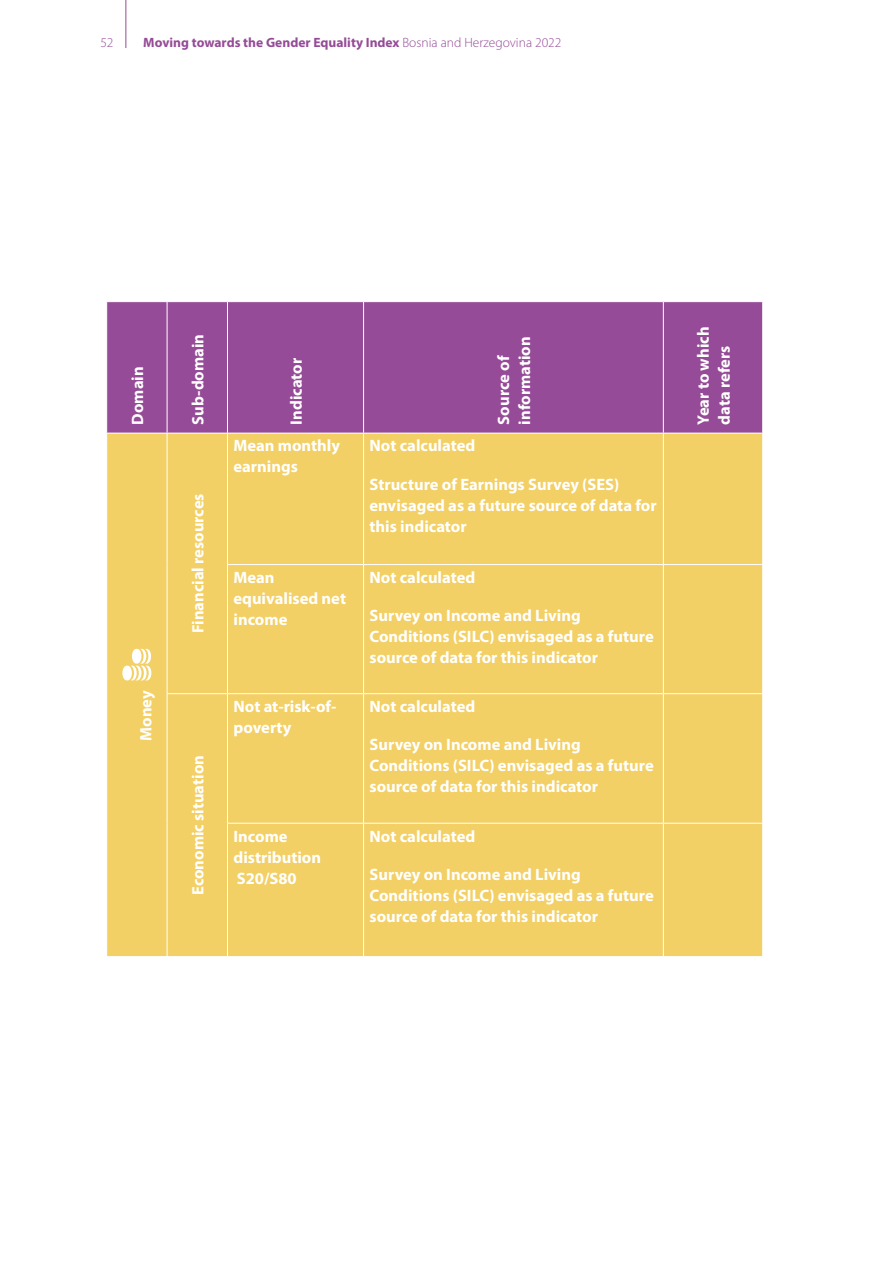
<style>
.page{position:relative;width:893px;height:1263px;background:#fff}
.page>*{position:absolute;margin:0;border:0;box-sizing:border-box;transform-origin:0 0}
.t1{font:700 16.5px/21px "Myriad Pro";color:#fff}
.t2{font:700 13.5px "Myriad Pro";color:#954b97}
.t3{font:300 13.5px "Myriad Pro";color:#954b97}
.s1{font-weight:300}
</style>
<div class="page">
<hr style="left:125px;top:0;width:1px;height:48px;background:#954b97">
<div style="left:107px;top:302px;width:655px;height:131px;background:#954b97"></div>
<div style="left:107px;top:434px;width:655px;height:522px;background:#f3d065"></div>
<hr style="left:167px;top:302px;width:1px;height:131px;background:#fff">
<hr style="left:227px;top:302px;width:1px;height:131px;background:#fff">
<hr style="left:363px;top:302px;width:1px;height:131px;background:#fff">
<hr style="left:663px;top:302px;width:1px;height:131px;background:#fff">
<hr style="left:167px;top:433px;width:1px;height:131px;background:#fff">
<hr style="left:167px;top:564px;width:1px;height:129px;background:#fff">
<hr style="left:227px;top:433px;width:1px;height:131px;background:#fff">
<hr style="left:363px;top:433px;width:1px;height:131px;background:#fff">
<hr style="left:663px;top:433px;width:1px;height:131px;background:#fff">
<hr style="left:227px;top:564px;width:137px;height:1px;background:#fff">
<hr style="left:227px;top:565px;width:1px;height:128px;background:#fff">
<hr style="left:364px;top:564px;width:299px;height:1px;background:#fff">
<hr style="left:363px;top:565px;width:1px;height:128px;background:#fff">
<hr style="left:663px;top:564px;width:100px;height:1px;background:#fff">
<hr style="left:663px;top:565px;width:1px;height:128px;background:#fff">
<hr style="left:167px;top:693px;width:60px;height:1px;background:#fff">
<hr style="left:167px;top:694px;width:1px;height:129px;background:#fff">
<hr style="left:167px;top:823px;width:1px;height:133px;background:#fff">
<hr style="left:227px;top:693px;width:137px;height:1px;background:#fff">
<hr style="left:227px;top:694px;width:1px;height:129px;background:#fff">
<hr style="left:364px;top:693px;width:299px;height:1px;background:#fff">
<hr style="left:363px;top:694px;width:1px;height:129px;background:#fff">
<hr style="left:663px;top:693px;width:100px;height:1px;background:#fff">
<hr style="left:663px;top:694px;width:1px;height:129px;background:#fff">
<hr style="left:227px;top:823px;width:137px;height:1px;background:#fff">
<hr style="left:227px;top:823px;width:1px;height:133px;background:#fff">
<hr style="left:364px;top:823px;width:299px;height:1px;background:#fff">
<hr style="left:363px;top:823px;width:1px;height:133px;background:#fff">
<hr style="left:663px;top:823px;width:100px;height:1px;background:#fff">
<hr style="left:663px;top:823px;width:1px;height:133px;background:#fff">
<svg style="left:122px;top:649px;width:29px;height:31px"></svg>
<p class="t3" style="left:100px;top:35px;width:15px">52</p>
<p class="t2" style="left:143px;top:34px;width:420px">Moving towards the Gender Equality Index <span class="s1">Bosnia and Herzegovina 2022</span></p>
<p class="t1" style="left:126px;top:425px;width:60px;rotate:-90deg">Domain</p>
<p class="t1" style="left:135px;top:741px;width:52px;rotate:-90deg">Money</p>
<p class="t1" style="left:187px;top:425px;width:92px;rotate:-90deg">Sub-domain</p>
<p class="t1" style="left:187px;top:633px;width:141px;rotate:-90deg">Financial resources</p>
<p class="t1" style="left:187px;top:895px;width:141px;rotate:-90deg">Economic situation</p>
<p class="t1" style="left:285px;top:425px;width:68px;rotate:-90deg">Indicator</p>
<p class="t1" style="left:493px;top:425px;width:89px;rotate:-90deg">Source of information</p>
<p class="t1" style="left:692px;top:425px;width:99px;rotate:-90deg">Year to which data refers</p>
<p class="t1" style="left:233px;top:435px;width:108px">Mean monthly earnings</p>
<p class="t1" style="left:370px;top:435px;width:107px">Not calculated</p>
<p class="t1" style="left:370px;top:473px;width:289px">Structure of Earnings Survey (SES) envisaged as a future source of data for this indicator</p>
<p class="t1" style="left:233px;top:566px;width:114px">Mean equivalised net income</p>
<p class="t1" style="left:370px;top:566px;width:107px">Not calculated</p>
<p class="t1" style="left:370px;top:604px;width:286px">Survey on Income and Living<br>Conditions (SILC) envisaged as a future source of data for this indicator</p>
<p class="t1" style="left:233px;top:695px;width:104px">Not at-risk-of&shy;poverty</p>
<p class="t1" style="left:370px;top:695px;width:107px">Not calculated</p>
<p class="t1" style="left:370px;top:733px;width:286px">Survey on Income and Living<br>Conditions (SILC) envisaged as a future source of data for this indicator</p>
<p class="t1" style="left:233px;top:825px;width:89px">Income distribution<br>S20/S80</p>
<p class="t1" style="left:370px;top:825px;width:107px">Not calculated</p>
<p class="t1" style="left:370px;top:863px;width:286px">Survey on Income and Living<br>Conditions (SILC) envisaged as a future source of data for this indicator</p>
</div>
